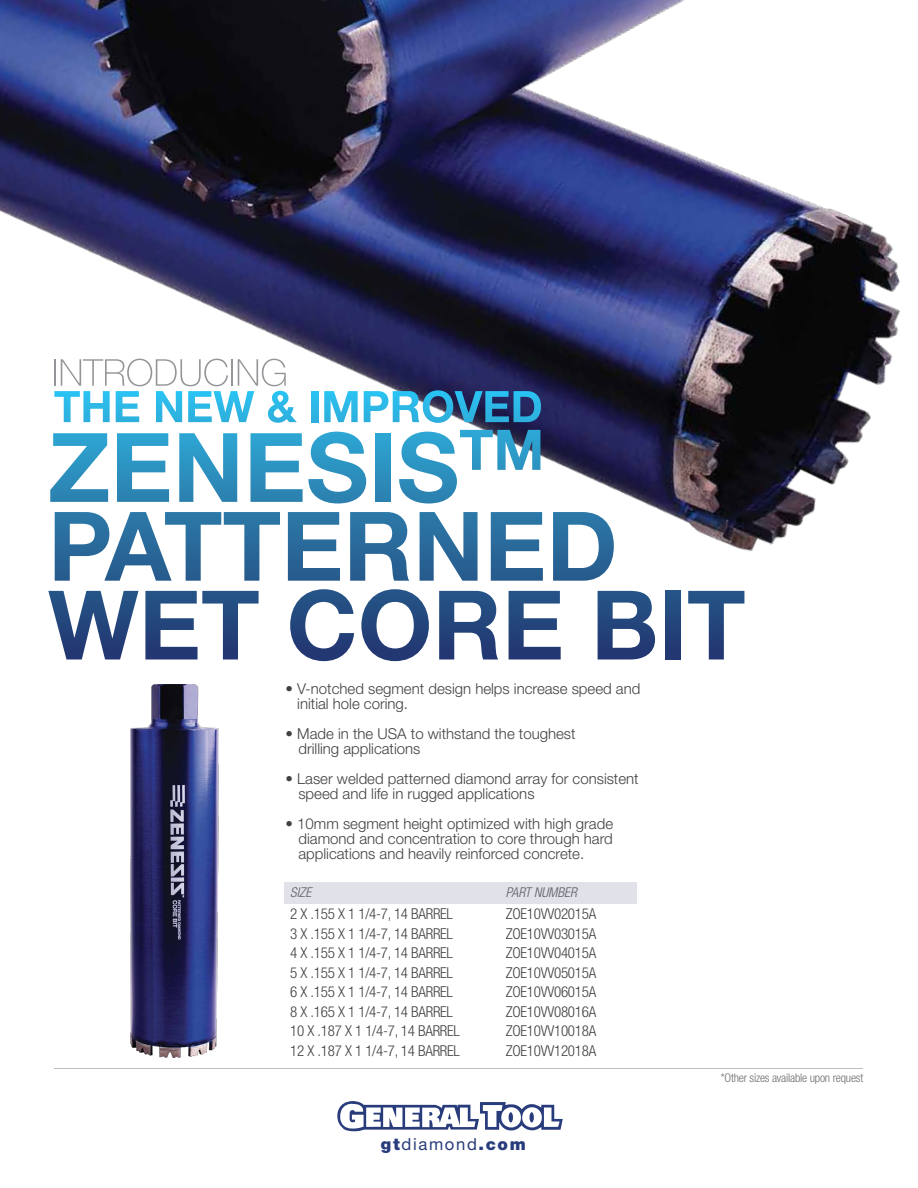
<style>
.page{position:relative;width:918px;height:1188px;background:#fff}
.page>*{position:absolute;margin:0;border:0;box-sizing:border-box;transform-origin:0 0}
.t1{font:16.65px "Helvetica Neue LT Std";letter-spacing:.1em;color:#283b7b}
.t2{font:300 15px/15px "Helvetica Neue LT Std";color:#414042}
.t3{font:300 condensed 15px "Helvetica Neue LT Std";letter-spacing:-.015em;color:#414042}
.t4{font:italic 300 condensed 13.5px "Helvetica Neue LT Std";color:#676767}
.t5{font:300 condensed 12px "Helvetica Neue LT Std";letter-spacing:-.015em;color:#6d6e71}
.s1{font-weight:900}
</style>
<div class="page">
<img style="left:0;top:0;width:900px;height:795px">
<svg style="left:337px;top:1101px;width:226px;height:30px"></svg>
<div style="left:529px;top:1112px;width:5px;height:10px;background:#283b7b;border-radius:50%"></div>
<hr style="left:54px;top:1068px;width:809px;height:1px;background:#bcbec0">
<img style="left:131px;top:684px;width:87px;height:374px">
<svg style="left:54px;top:359px;width:243px;height:64px"></svg>
<div style="left:311px;top:391px;width:7px;height:31px;background:#2db8e7"></div>
<svg style="left:324px;top:391px;width:34px;height:31px"></svg>
<svg style="left:364px;top:390px;width:177px;height:33px"></svg>
<svg style="left:50px;top:433px;width:58px;height:69px"></svg>
<svg style="left:117px;top:433px;width:52px;height:69px"></svg>
<svg style="left:179px;top:433px;width:58px;height:69px"></svg>
<svg style="left:250px;top:432px;width:116px;height:72px"></svg>
<svg style="left:375px;top:433px;width:15px;height:69px"></svg>
<svg style="left:399px;top:430px;width:141px;height:74px"></svg>
<svg style="left:55px;top:512px;width:225px;height:69px"></svg>
<svg style="left:288px;top:512px;width:52px;height:69px"></svg>
<svg style="left:350px;top:512px;width:59px;height:69px"></svg>
<svg style="left:420px;top:512px;width:58px;height:69px"></svg>
<svg style="left:491px;top:512px;width:52px;height:69px"></svg>
<svg style="left:553px;top:512px;width:61px;height:69px"></svg>
<svg style="left:48px;top:591px;width:91px;height:69px"></svg>
<svg style="left:145px;top:591px;width:114px;height:69px"></svg>
<svg style="left:290px;top:589px;width:64px;height:72px"></svg>
<svg style="left:361px;top:589px;width:68px;height:72px"></svg>
<svg style="left:439px;top:591px;width:59px;height:69px"></svg>
<svg style="left:509px;top:591px;width:52px;height:69px"></svg>
<svg style="left:598px;top:591px;width:57px;height:69px"></svg>
<svg style="left:665px;top:591px;width:15px;height:69px"></svg>
<svg style="left:688px;top:591px;width:56px;height:69px"></svg>
<div style="left:284px;top:882px;width:353px;height:21px;background:#e1e1e9"></div>
<p class="t2" style="left:297px;top:681px;width:345px;text-indent:-12px">• V-notched segment design helps increase speed and initial hole coring.</p>
<p class="t2" style="left:298px;top:726px;width:279px;text-indent:-13px">• Made in the USA to withstand the toughest drilling applications</p>
<p class="t2" style="left:298px;top:771px;width:342px;text-indent:-13px">• Laser welded patterned diamond array for consistent speed and life in rugged applications</p>
<p class="t2" style="left:299px;top:816px;width:316px;text-align:justify;text-indent:-13px">• 10mm segment height optimized with high grade diamond and concentration to core through hard applications and heavily reinforced concrete.</p>
<p class="t4" style="left:290px;top:884px;width:23px">SIZE</p>
<p class="t4" style="left:506px;top:884px;width:73px">PART NUMBER</p>
<p class="t3" style="left:290px;top:905px;width:164px">2 X .155 X 1 1/4-7, 14 BARREL</p>
<p class="t3" style="left:506px;top:905px;width:92px">ZOE10VV02015A</p>
<p class="t3" style="left:290px;top:925px;width:164px">3 X .155 X 1 1/4-7, 14 BARREL</p>
<p class="t3" style="left:506px;top:925px;width:92px">ZOE10VV03015A</p>
<p class="t3" style="left:290px;top:944px;width:164px">4 X .155 X 1 1/4-7, 14 BARREL</p>
<p class="t3" style="left:506px;top:944px;width:92px">ZOE10VV04015A</p>
<p class="t3" style="left:290px;top:964px;width:164px">5 X .155 X 1 1/4-7, 14 BARREL</p>
<p class="t3" style="left:506px;top:964px;width:92px">ZOE10VV05015A</p>
<p class="t3" style="left:290px;top:983px;width:164px">6 X .155 X 1 1/4-7, 14 BARREL</p>
<p class="t3" style="left:506px;top:983px;width:92px">ZOE10VV06015A</p>
<p class="t3" style="left:290px;top:1003px;width:164px">8 X .165 X 1 1/4-7, 14 BARREL</p>
<p class="t3" style="left:506px;top:1003px;width:92px">ZOE10VV08016A</p>
<p class="t3" style="left:290px;top:1022px;width:171px">10 X .187 X 1 1/4-7, 14 BARREL</p>
<p class="t3" style="left:506px;top:1022px;width:92px">ZOE10VV10018A</p>
<p class="t3" style="left:290px;top:1042px;width:171px">12 X .187 X 1 1/4-7, 14 BARREL</p>
<p class="t3" style="left:506px;top:1042px;width:92px">ZOE10VV12018A</p>
<p class="t1" style="left:381px;top:1134px;width:147px"><span class="s1">gt</span>diamond<span class="s1">.com</span></p>
<p class="t5" style="left:721px;top:1071px;width:144px">*Other sizes available upon request</p>
</div>
